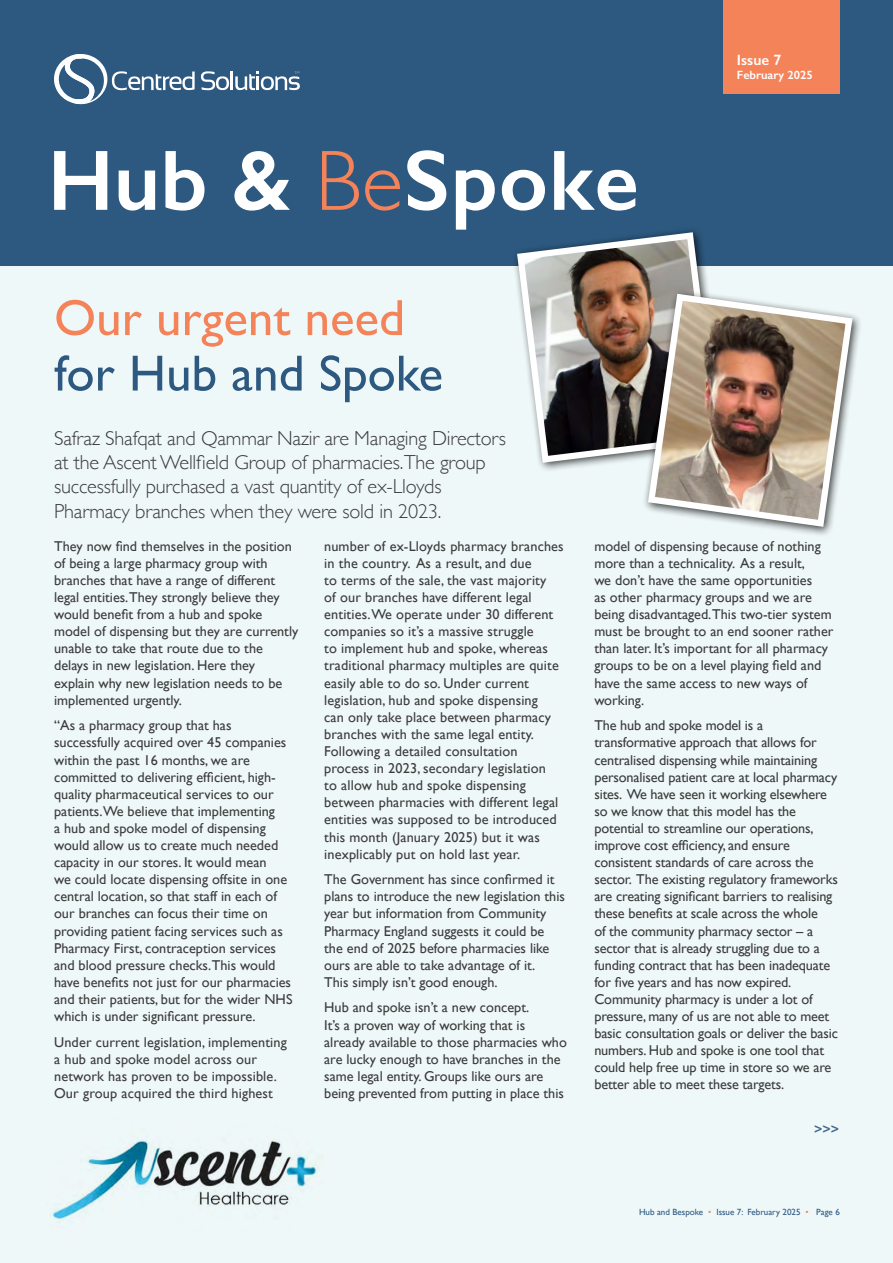
<style>
.page{position:relative;width:893px;height:1263px;background:#fff}
.page>*{position:absolute;margin:0;border:0;box-sizing:border-box;transform-origin:0 0}
.t1{font:51px "Gill Sans";color:#2d5980}
.t2{font:51px "Gill Sans";color:#f48359}
.t3{font:300 20.25px/24.3px "Gill Sans";letter-spacing:-.01em;color:#3c3c3b}
.t4{font:600 15px "Gill Sans";color:#fff}
.t5{font:14.25px/17.1px "Gill Sans";color:#3c3c3b}
.t6{font:600 14.25px "Gill Sans";color:#426a8d}
.t7{font:600 12px "Gill Sans";color:#fff}
.t8{font:9px "Gill Sans";color:#2d5980}
.s1{color:#f48359}
</style>
<div class="page">
<div style="left:0;top:252px;width:893px;height:1011px;background:#eff8f9"></div>
<div style="left:0;top:0;width:893px;height:266px;background:#2d5980"></div>
<svg style="left:407px;top:150px;width:229px;height:80px"></svg>
<svg style="left:322px;top:151px;width:78px;height:60px"></svg>
<svg style="left:54px;top:151px;width:236px;height:60px"></svg>
<svg style="left:54px;top:54px;width:141px;height:51px"></svg>
<svg style="left:201px;top:71px;width:99px;height:19px"></svg>
<div style="left:723px;top:0;width:117px;height:94px;background:#f48359"></div>
<img style="left:52px;top:1139px;width:272px;height:84px">
<div style="left:511px;top:226px;width:218px;height:247px;background:#000;opacity:.75"></div>
<svg style="left:514px;top:229px;width:208px;height:237px"></svg>
<div style="left:642px;top:288px;width:221px;height:249px;background:#000;opacity:.75"></div>
<img style="left:520px;top:236px;width:329px;height:287px">
<img style="left:644px;top:290px;width:212px;height:240px">
<p class="t4" style="left:737px;top:51px;width:46px">Issue 7</p>
<p class="t7" style="left:737px;top:68px;width:77px">February 2025</p>
<h1 class="t2" style="left:54px;top:288px;width:352px">Our urgent need</h1>
<h1 class="t1" style="left:54px;top:343px;width:390px">for Hub and Spoke</h1>
<h2 class="t3" style="left:54px;top:425px;width:453px">Safraz Shafqat and Qammar Nazir are Managing Directors at the Ascent Wellfield Group of pharmacies.The group successfully purchased a vast quantity of ex-Lloyds Pharmacy branches when they were sold in 2023.</h2>
<p class="t5" style="left:54px;top:537px;width:246px">They now find themselves in the position of being a large pharmacy group with branches that have a range of different legal entities.They strongly believe they would benefit from a hub and spoke model of dispensing but they are currently unable to take that route due to the delays in new legislation. Here they explain why new legislation needs to be implemented urgently.</p>
<p class="t5" style="left:54px;top:717px;width:240px">“As a pharmacy group that has successfully acquired over 45 companies within the past 16 months, we are committed to delivering efficient, high&shy;quality pharmaceutical services to our patients.We believe that implementing<br>a hub and spoke model of dispensing would allow us to create much needed capacity in our stores. It would mean<br>we could locate dispensing offsite in one central location, so that staff in each of our branches can focus their time on providing patient facing services such as Pharmacy First, contraception services and blood pressure checks.This would have benefits not just for our pharmacies and their patients, but for the wider NHS which is under significant pressure.</p>
<p class="t5" style="left:54px;top:1033px;width:234px">Under current legislation, implementing a hub and spoke model across our network has proven to be impossible.<br>Our group acquired the third highest</p>
<p class="t5" style="left:324px;top:537px;width:241px">number of ex-Lloyds pharmacy branches in the country. As a result, and due<br>to terms of the sale, the vast majority<br>of our branches have different legal entities. We operate under 30 different companies so it’s a massive struggle<br>to implement hub and spoke, whereas traditional pharmacy multiples are quite easily able to do so. Under current legislation, hub and spoke dispensing<br>can only take place between pharmacy branches with the same legal entity.<br>Following a detailed consultation process in 2023, secondary legislation<br>to allow hub and spoke dispensing between pharmacies with different legal entities was supposed to be introduced this month (January 2025) but it was inexplicably put on hold last year.</p>
<p class="t5" style="left:324px;top:871px;width:242px">The Government has since confirmed it plans to introduce the new legislation this year but information from Community Pharmacy England suggests it could be the end of 2025 before pharmacies like ours are able to take advantage of it.<br>This simply isn’t good enough.</p>
<p class="t5" style="left:324px;top:999px;width:244px">Hub and spoke isn’t a new concept.<br>It’s a proven way of working that is already available to those pharmacies who are lucky enough to have branches in the same legal entity. Groups like ours are being prevented from putting in place this</p>
<p class="t5" style="left:594px;top:537px;width:241px">model of dispensing because of nothing more than a technicality. As a result,<br>we don’t have the same opportunities<br>as other pharmacy groups and we are being disadvantaged.This two-tier system must be brought to an end sooner rather than later. It’s important for all pharmacy groups to be on a level playing field and have the same access to new ways of working.</p>
<p class="t5" style="left:594px;top:717px;width:245px">The hub and spoke model is a transformative approach that allows for centralised dispensing while maintaining personalised patient care at local pharmacy sites. We have seen it working elsewhere so we know that this model has the potential to streamline our operations, improve cost efficiency, and ensure consistent standards of care across the sector. The existing regulatory frameworks are creating significant barriers to realising these benefits at scale across the whole<br>of the community pharmacy sector – a sector that is already struggling due to a funding contract that has been inadequate for five years and has now expired.<br>Community pharmacy is under a lot of pressure, many of us are not able to meet basic consultation goals or deliver the basic numbers. Hub and spoke is one tool that could help free up time in store so we are better able to meet these targets.</p>
<p class="t6" style="left:814px;top:1121px;width:26px">&gt;&gt;&gt;</p>
<p class="t8" style="left:639px;top:1207px;width:202px">Hub and Bespoke <span class="s1">•</span> Issue 7: February 2025 <span class="s1">•</span> Page 6</p>
</div>
